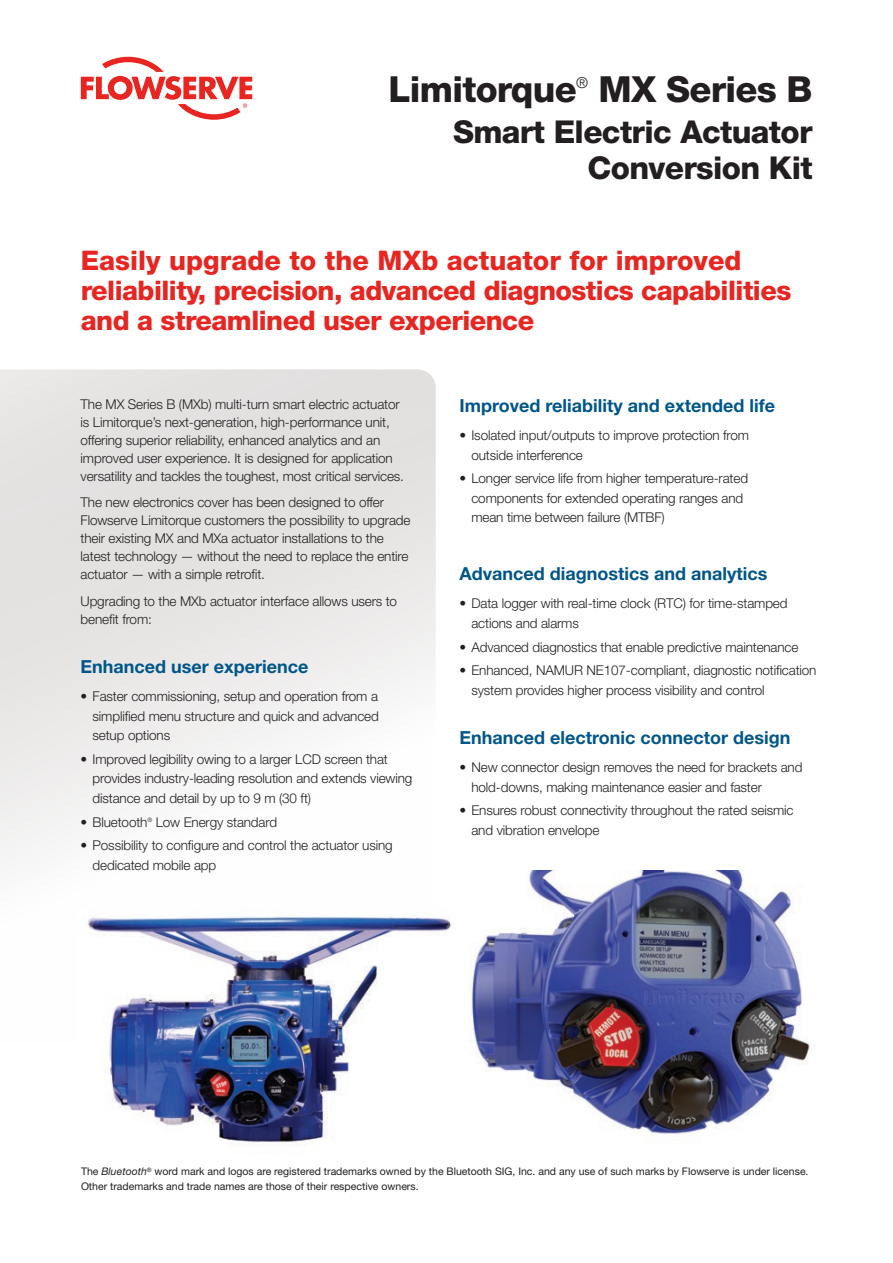
<style>
.page{position:relative;width:893px;height:1263px;background:#fff}
.page>*{position:absolute;margin:0;border:0;box-sizing:border-box;transform-origin:0 0}
.Brochure_Title{font:800 36px "Helvetica Neue LT Std";letter-spacing:-.02em;color:#231f20}
.Brochure_Title-2{font:800 31.5px "Helvetica Neue LT Std";letter-spacing:-.02em;color:#231f20}
.Headline_Level_1__re{font:800 27px/30px "Helvetica Neue LT Std";letter-spacing:-.02em;color:#e72621}
.Subhead_Level_1__blu{font:700 18px "Helvetica Neue LT Std";color:#00568a}
.Brochure_Title-3{font:300 15px "Helvetica Neue LT Std";color:#231f20}
.Body_copy{font:300 13.5px/19.5px "Helvetica Neue LT Std";letter-spacing:-.01em;color:#231f20}
.Footnote{font:10.5px/15px "Helvetica Neue LT Std";color:#231f20}
.t1{font:300 6px "Helvetica Neue LT Std";color:#231f20}
.s1{font-style:italic}
</style>
<div class="page">
<img style="left:470px;top:870px;width:340px;height:274px">
<svg style="left:0;top:369px;width:436px;height:492px"></svg>
<img style="left:87px;top:916px;width:364px;height:230px">
<svg style="left:81px;top:57px;width:171px;height:63px"></svg>
<p class="Brochure_Title" style="left:389px;top:68px;width:190px">Limitorque</p>
<p class="Brochure_Title-3" style="left:576px;top:74px;width:13px">®</p>
<p class="Brochure_Title" style="left:598px;top:68px;width:216px">MX Series B</p>
<p class="Brochure_Title-2" style="left:453px;top:113px;width:361px">Smart Electric Actuator</p>
<p class="Brochure_Title-2" style="left:587px;top:149px;width:227px">Conversion Kit</p>
<p class="Headline_Level_1__re" style="left:81px;top:245px;width:712px">Easily upgrade to the MXb actuator for improved reliability, precision, advanced diagnostics capabilities and a streamlined user experience</p>
<p class="Body_copy" style="left:81px;top:395px;width:325px;line-height:18px">The MX Series B (MXb) multi-turn smart electric actuator is Limitorque’s next-generation, high-performance unit, offering superior reliability, enhanced analytics and an improved user experience. It is designed for application versatility and tackles the toughest, most critical services.</p>
<p class="Body_copy" style="left:81px;top:493px;width:331px;line-height:18px">The new electronics cover has been designed to offer Flowserve Limitorque customers the possibility to upgrade their existing MX and MXa actuator installations to the latest technology — without the need to replace the entire actuator — with a simple retrofit.</p>
<p class="Body_copy" style="left:81px;top:592px;width:318px;line-height:18px">Upgrading to the MXb actuator interface allows users to benefit from:</p>
<p class="Subhead_Level_1__blu" style="left:81px;top:656px;width:230px">Enhanced user experience</p>
<p class="Body_copy" style="left:93px;top:686px;width:288px;text-align:justify;text-indent:-12px">• Faster commissioning, setup and operation from a simplified menu structure and quick and advanced setup options</p>
<p class="Body_copy" style="left:93px;top:749px;width:321px;text-indent:-12px">• Improved legibility owing to a larger LCD screen that provides industry-leading resolution and extends viewing distance and detail by up to 9 m (30 ft)</p>
<p class="Body_copy" style="left:81px;top:812px;width:68px">• Bluetooth</p>
<p class="t1" style="left:147px;top:816px;width:6px">®</p>
<p class="Body_copy" style="left:156px;top:812px;width:123px">Low Energy standard</p>
<p class="Body_copy" style="left:93px;top:836px;width:302px;text-indent:-12px">• Possibility to configure and control the actuator using dedicated mobile app</p>
<p class="Subhead_Level_1__blu" style="left:459px;top:395px;width:317px">Improved reliability and extended life</p>
<p class="Body_copy" style="left:471px;top:425px;width:279px;text-indent:-12px">• Isolated input/outputs to improve protection from outside interference</p>
<p class="Body_copy" style="left:471px;top:469px;width:278px;text-indent:-12px">• Longer service life from higher temperature-rated components for extended operating ranges and mean time between failure (MTBF)</p>
<p class="Subhead_Level_1__blu" style="left:459px;top:563px;width:309px">Advanced diagnostics and analytics</p>
<p class="Body_copy" style="left:471px;top:593px;width:318px;text-indent:-12px">• Data logger with real-time clock (RTC) for time-stamped actions and alarms</p>
<p class="Body_copy" style="left:459px;top:637px;width:341px">• Advanced diagnostics that enable predictive maintenance</p>
<p class="Body_copy" style="left:471px;top:660px;width:347px;text-indent:-12px">• Enhanced, NAMUR NE107-compliant, diagnostic notification system provides higher process visibility and control</p>
<p class="Subhead_Level_1__blu" style="left:459px;top:726px;width:332px">Enhanced electronic connector design</p>
<p class="Body_copy" style="left:471px;top:757px;width:332px;text-indent:-12px">• New connector design removes the need for brackets and hold-downs, making maintenance easier and faster</p>
<p class="Body_copy" style="left:471px;top:800px;width:324px;text-indent:-12px">• Ensures robust connectivity throughout the rated seismic and vibration envelope</p>
<p class="Footnote" style="left:81px;top:1164px;width:729px">The <span class="s1">Bluetooth</span><sup>®</sup> word mark and logos are registered trademarks owned by the Bluetooth SIG, Inc. and any use of such marks by Flowserve is under license.<br>Other trademarks and trade names are those of their respective owners.</p>
</div>
